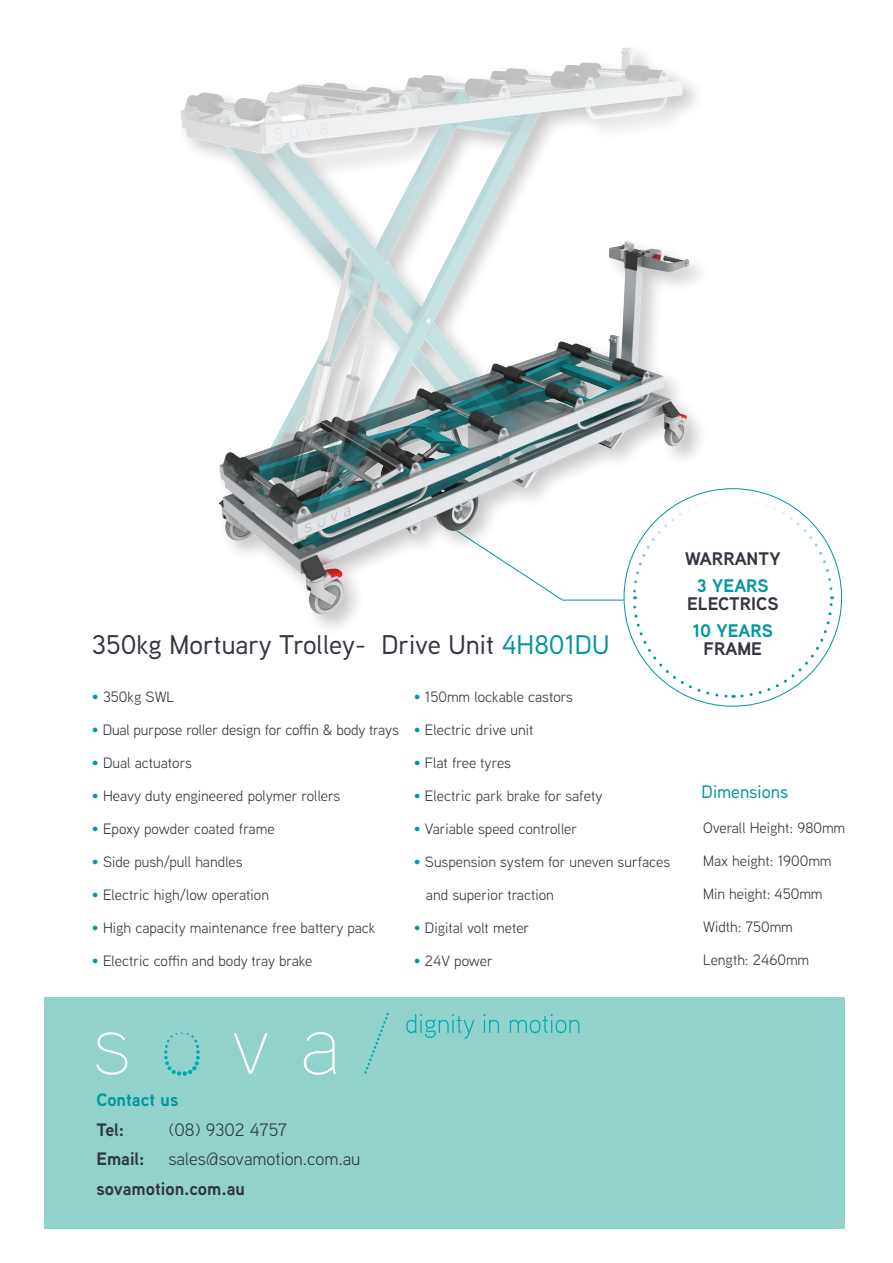
<style>
.page{position:relative;width:893px;height:1263px;background:#fff}
.page>*{position:absolute;margin:0;border:0;box-sizing:border-box;transform-origin:0 0}
.t1{font:500 27px "Aaux Next";color:#323640}
.t2{font:700 18.3px "Aaux Next";color:#323640}
.t3{font:700 18.3px "Aaux Next";color:#0097a0}
.t4{font:18px "Aaux Next";color:#323640}
.t5{font:700 18px "Aaux Next";color:#323640}
.t6{font:500 18px "Aaux Next";color:#0097a0}
.t7{font:700 18px "Aaux Next";color:#0097a0}
.t8{font:15px "Aaux Next";color:#323640}
.s1{color:#0097a0}
</style>
<div class="page">
<div style="left:44px;top:997px;width:801px;height:232px;background:#91d3cb"></div>
<svg style="left:406px;top:1014px;width:68px;height:25px"></svg>
<svg style="left:483px;top:1014px;width:16px;height:19px"></svg>
<svg style="left:510px;top:1014px;width:69px;height:19px"></svg>
<svg style="left:364px;top:1013px;width:25px;height:60px"></svg>
<svg style="left:96px;top:1032px;width:31px;height:43px"></svg>
<svg style="left:164px;top:1032px;width:36px;height:44px"></svg>
<svg style="left:304px;top:1032px;width:32px;height:43px"></svg>
<svg style="left:234px;top:1033px;width:33px;height:41px"></svg>
<img style="left:180px;top:47px;width:510px;height:567px">
<svg style="left:631px;top:496px;width:203px;height:203px"></svg>
<h1 class="t1" style="left:92px;top:626px;width:519px">350kg Mortuary Trolley- Drive Unit <span class="s1">4H801DU</span></h1>
<p class="t8" style="left:92px;top:686px;width:84px"><span class="s1">•</span> 350kg SWL</p>
<p class="t8" style="left:92px;top:719px;width:308px"><span class="s1">•</span> Dual purpose roller design for coffin &amp; body trays</p>
<p class="t8" style="left:92px;top:752px;width:102px"><span class="s1">•</span> Dual actuators</p>
<p class="t8" style="left:92px;top:785px;width:250px"><span class="s1">•</span> Heavy duty engineered polymer rollers</p>
<p class="t8" style="left:92px;top:818px;width:184px"><span class="s1">•</span> Epoxy powder coated frame</p>
<p class="t8" style="left:92px;top:851px;width:152px"><span class="s1">•</span> Side push/pull handles</p>
<p class="t8" style="left:92px;top:884px;width:179px"><span class="s1">•</span> Electric high/low operation</p>
<p class="t8" style="left:92px;top:917px;width:285px"><span class="s1">•</span> High capacity maintenance free battery pack</p>
<p class="t8" style="left:92px;top:950px;width:222px"><span class="s1">•</span> Electric coffin and body tray brake</p>
<p class="t8" style="left:414px;top:686px;width:161px"><span class="s1">•</span> 150mm lockable castors</p>
<p class="t8" style="left:414px;top:719px;width:121px"><span class="s1">•</span> Electric drive unit</p>
<p class="t8" style="left:414px;top:752px;width:99px"><span class="s1">•</span> Flat free tyres</p>
<p class="t8" style="left:414px;top:785px;width:190px"><span class="s1">•</span> Electric park brake for safety</p>
<p class="t8" style="left:414px;top:818px;width:165px"><span class="s1">•</span> Variable speed controller</p>
<p class="t8" style="left:414px;top:851px;width:258px"><span class="s1">•</span> Suspension system for uneven surfaces</p>
<p class="t8" style="left:426px;top:884px;width:129px">and superior traction</p>
<p class="t8" style="left:414px;top:917px;width:117px"><span class="s1">•</span> Digital volt meter</p>
<p class="t8" style="left:414px;top:950px;width:80px"><span class="s1">•</span> 24V power</p>
<p class="t2" style="left:685px;top:546px;width:97px">WARRANTY</p>
<p class="t3" style="left:697px;top:573px;width:73px">3 YEARS</p>
<p class="t2" style="left:687px;top:591px;width:93px">ELECTRICS</p>
<p class="t3" style="left:693px;top:618px;width:82px">10 YEARS</p>
<p class="t2" style="left:704px;top:636px;width:60px">FRAME</p>
<p class="t6" style="left:702px;top:780px;width:88px">Dimensions</p>
<p class="t8" style="left:703px;top:817px;width:144px">Overall Height: 980mm</p>
<p class="t8" style="left:703px;top:850px;width:130px">Max height: 1900mm</p>
<p class="t8" style="left:703px;top:883px;width:121px">Min height: 450mm</p>
<p class="t8" style="left:703px;top:916px;width:91px">Width: 750mm</p>
<p class="t8" style="left:703px;top:949px;width:108px">Length: 2460mm</p>
<p class="t7" style="left:96px;top:1087px;width:84px">Contact us</p>
<p class="t5" style="left:96px;top:1117px;width:29px">Tel:</p>
<p class="t4" style="left:168px;top:1117px;width:120px">(08) 9302 4757</p>
<p class="t5" style="left:96px;top:1146px;width:50px">Email:</p>
<p class="t4" style="left:168px;top:1147px;width:194px">sales@sovamotion.com.au</p>
<p class="t5" style="left:96px;top:1176px;width:150px">sovamotion.com.au</p>
</div>
